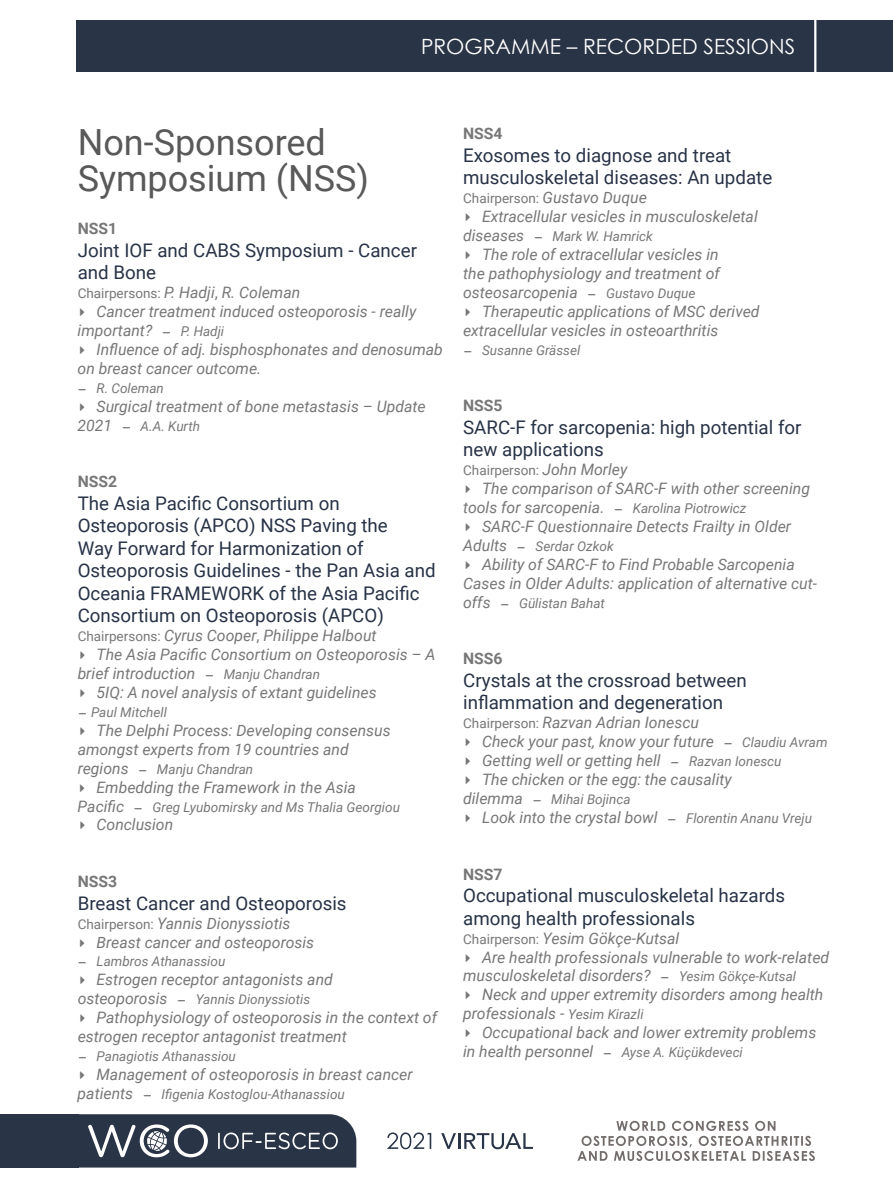
<style>
.page{position:relative;width:893px;height:1187px;background:#fff}
.page>*{position:absolute;margin:0;border:0;box-sizing:border-box;transform-origin:0 0}
.t1{font:36px/36px "Roboto Regular 3";color:#595959}
.t2{font:21px "Century Gothic 3";color:#fff}
.t3{font:18.75px/22.5px "Roboto Regular 3";color:#283347}
.t4{font:18.75px "Roboto Regular 2";color:#283347}
.t5{font:italic 15.75px/18.9px "Roboto";color:#777}
.t6{font:15.75px/18.9px "Roboto Italic 2";color:#777}
.t7{font:700 15.75px "Roboto";color:#777}
.t8{font:italic 13.5px "Roboto";color:#777}
.t9{font:13.5px "Roboto Regular 2";color:#777}
.t10{font:13.5px "Roboto Italic 2";color:#777}
.s1{font-family:"Roboto Regular 2";font-size:13.5px}
.s2{font-family:"Roboto Regular 2"}
.s3{font-family:"Courier"}
.s4{font-size:13.5px}
.s5{font-family:"Courier";font-style:normal}
.s6{font-family:"Courier";font-size:15.75px}
.s7{font-family:"Roboto Italic 2";font-style:normal;font-size:15.75px}
.s8{font-family:"Courier";font-style:normal;font-size:15.75px}
.s9{font-family:"Roboto Regular 2";font-style:normal;font-size:13.5px}
.s10{font-family:"Roboto Italic 2";font-style:normal}
.s11{font-family:"Roboto Regular 2";font-style:normal}
.s12{font-size:15.75px}
.s13{font-family:"Roboto";font-style:italic;font-size:15.75px}
.s14{font-family:"Roboto";font-style:italic;font-size:13.5px}
.s15{font-family:"Roboto Italic 2";font-style:normal;font-size:13.5px}
</style>
<div class="page">
<div style="left:0;top:1114px;width:79px;height:53px;background:#2a3447"></div>
<svg style="left:577px;top:1120px;width:238px;height:40px"></svg>
<svg style="left:79px;top:1114px;width:277px;height:53px;background:#464f5f"></svg>
<svg style="left:387px;top:1132px;width:44px;height:17px"></svg>
<svg style="left:441px;top:1133px;width:92px;height:16px"></svg>
<div style="left:77px;top:20px;width:816px;height:52px;background:#2a3447"></div>
<hr style="left:814px;top:11px;width:2px;height:70px;background:#fff">
<h2 class="t2" style="left:421px;top:32px;width:376px">PROGRAMME – RECORDED SESSIONS</h2>
<h1 class="t1" style="left:78px;top:122px;width:293px">Non-Sponsored<br>Symposium (NSS)</h1>
<p class="t7" style="left:78px;top:218px;width:41px">NSS1</p>
<p class="t3" style="left:78px;top:238px;width:341px">Joint IOF and CABS Symposium - Cancer and Bone</p>
<p class="t6" style="left:78px;top:282px;width:340px"><span class="s1">Chairpersons:</span> P. Hadji<span class="s2">,</span> R. Coleman<br><span class="s3">‣</span> Cancer treatment induced osteoporosis - really important? <span class="s3">-</span> <span class="s4">P. Hadji</span></p>
<p class="t5" style="left:78px;top:339px;width:367px"><span class="s5">‣</span> Influence of adj. bisphosphonates and denosumab on breast cancer outcome.</p>
<p class="t10" style="left:78px;top:378px;width:88px"><span class="s6">-</span> R. Coleman</p>
<p class="t5" style="left:78px;top:396px;width:350px"><span class="s5">‣</span> Surgical treatment of bone metastasis – Update</p>
<p class="t8" style="left:78px;top:416px;width:124px"><span class="s7">2021</span> <span class="s8">-</span> A.A. Kurth</p>
<p class="t7" style="left:78px;top:470px;width:41px">NSS2</p>
<p class="t4" style="left:78px;top:490px;width:264px">The Asia Pacific Consortium on</p>
<p class="t3" style="left:78px;top:513px;width:359px">Osteoporosis (APCO) NSS Paving the<br>Way Forward for Harmonization of<br>Osteoporosis Guidelines - the Pan Asia and</p>
<p class="t4" style="left:78px;top:580px;width:343px">Oceania FRAMEWORK of the Asia Pacific</p>
<p class="t3" style="left:78px;top:603px;width:308px">Consortium on Osteoporosis (APCO)</p>
<p class="t5" style="left:78px;top:625px;width:359px"><span class="s9">Chairpersons:</span> <span class="s10">Cyrus Cooper</span><span class="s11">,</span> Philippe Halbout<br><span class="s5">‣</span> The Asia Pacific Consortium on Osteoporosis – A brief introduction <span class="s5">-</span> <span class="s4">Manju Chandran<br></span><span class="s5">‣</span> 5IQ: A novel analysis of extant guidelines</p>
<p class="t8" style="left:78px;top:702px;width:91px"><span class="s8">-</span> Paul Mitchell</p>
<p class="t5" style="left:78px;top:720px;width:314px"><span class="s5">‣</span> The Delphi Process: Developing consensus amongst experts from 19 countries and</p>
<p class="t8" style="left:78px;top:759px;width:177px"><span class="s7">regions</span> <span class="s8">-</span> Manju Chandran</p>
<p class="t5" style="left:78px;top:777px;width:280px"><span class="s5">‣</span> Embedding the Framework in the Asia</p>
<p class="t8" style="left:78px;top:797px;width:324px"><span class="s12">Pacific</span> <span class="s8">-</span> Greg Lyubomirsky and Ms Thalia Georgiou</p>
<p class="t6" style="left:78px;top:814px;width:97px"><span class="s3">‣</span> Conclusion</p>
<p class="t7" style="left:78px;top:870px;width:41px">NSS3</p>
<p class="t3" style="left:78px;top:891px;width:270px">Breast Cancer and Osteoporosis</p>
<p class="t5" style="left:78px;top:912px;width:214px"><span class="s9">Chairperson:</span> Yannis Dionyssiotis</p>
<p class="t6" style="left:78px;top:931px;width:238px"><span class="s3">‣</span> Breast cancer and osteoporosis</p>
<p class="t8" style="left:78px;top:952px;width:149px"><span class="s8">-</span> Lambros Athanassiou</p>
<p class="t6" style="left:78px;top:969px;width:257px"><span class="s3">‣</span> Estrogen receptor antagonists and</p>
<p class="t8" style="left:78px;top:989px;width:234px"><span class="s7">osteoporosis</span> <span class="s8">-</span> Yannis Dionyssiotis</p>
<p class="t5" style="left:78px;top:1007px;width:361px"><span class="s5">‣</span> Pathophysiology of osteoporosis in the context of</p>
<p class="t6" style="left:78px;top:1026px;width:271px">estrogen receptor antagonist treatment</p>
<p class="t8" style="left:78px;top:1046px;width:160px"><span class="s8">-</span> Panagiotis Athanassiou</p>
<p class="t5" style="left:78px;top:1064px;width:336px"><span class="s5">‣</span> Management of osteoporosis in breast cancer</p>
<p class="t8" style="left:78px;top:1084px;width:269px"><span class="s7">patients</span> <span class="s8">-</span> Ifigenia Kostoglou-Athanassiou</p>
<p class="t7" style="left:463px;top:123px;width:41px">NSS4</p>
<p class="t3" style="left:463px;top:143px;width:311px">Exosomes to diagnose and treat musculoskeletal diseases: An update</p>
<p class="t9" style="left:463px;top:189px;width:185px">Chairperson: <span class="s13">Gustavo Duque</span></p>
<p class="t5" style="left:463px;top:207px;width:296px"><span class="s5">‣</span> Extracellular vesicles in musculoskeletal</p>
<p class="t8" style="left:463px;top:227px;width:191px"><span class="s7">diseases</span> <span class="s8">-</span> Mark W. Hamrick</p>
<p class="t5" style="left:463px;top:244px;width:258px"><span class="s5">‣</span> The role of extracellular vesicles in the pathophysiology and treatment of</p>
<p class="t6" style="left:463px;top:282px;width:234px">osteosarcopenia <span class="s3">-</span> <span class="s14">Gustavo Duque</span></p>
<p class="t5" style="left:463px;top:301px;width:298px"><span class="s5">‣</span> Therapeutic applications of MSC derived extracellular vesicles in osteoarthritis</p>
<p class="t10" style="left:463px;top:340px;width:119px"><span class="s6">-</span> Susanne Grässel</p>
<p class="t7" style="left:463px;top:395px;width:41px">NSS5</p>
<p class="t3" style="left:463px;top:415px;width:340px">SARC-F for sarcopenia: high potential for new applications</p>
<p class="t9" style="left:463px;top:461px;width:166px">Chairperson: <span class="s13">John Morley</span></p>
<p class="t5" style="left:463px;top:478px;width:348px"><span class="s5">‣</span> The comparison of SARC-F with other screening tools for sarcopenia. <span class="s5">-</span> <span class="s4">Karolina Piotrowicz<br></span><span class="s5">‣</span> SARC-F Questionnaire Detects Frailty in Older</p>
<p class="t8" style="left:463px;top:536px;width:152px"><span class="s7">Adults</span> <span class="s8">-</span> Serdar Ozkok</p>
<p class="t5" style="left:463px;top:554px;width:356px"><span class="s5">‣</span> Ability of SARC-F to Find Probable Sarcopenia<br>Cases in Older Adults: application of alternative cut-</p>
<p class="t8" style="left:463px;top:593px;width:143px"><span class="s12">offs</span> <span class="s8">-</span> Gülistan Bahat</p>
<p class="t7" style="left:463px;top:647px;width:41px">NSS6</p>
<p class="t3" style="left:463px;top:668px;width:285px">Crystals at the crossroad between</p>
<p class="t4" style="left:463px;top:689px;width:262px">inflammation and degeneration</p>
<p class="t5" style="left:463px;top:712px;width:366px"><span class="s9">Chairperson:</span> Razvan Adrian Ionescu<br><span class="s5">‣</span> Check your past, know your future <span class="s5">-</span> <span class="s15">Claudiu Avram </span><span class="s5">‣</span> Getting well or getting hell <span class="s5">-</span> <span class="s4">Razvan Ionescu<br></span><span class="s5">‣</span> The chicken or the egg: the causality</p>
<p class="t8" style="left:463px;top:789px;width:169px"><span class="s7">dilemma</span> <span class="s8">-</span> Mihai Bojinca</p>
<p class="t5" style="left:463px;top:807px;width:350px"><span class="s5">‣</span> Look into the crystal bowl <span class="s5">-</span> <span class="s4">Florentin Ananu Vreju</span></p>
<p class="t7" style="left:463px;top:863px;width:41px">NSS7</p>
<p class="t3" style="left:463px;top:883px;width:323px">Occupational musculoskeletal hazards among health professionals</p>
<p class="t5" style="left:463px;top:927px;width:368px"><span class="s9">Chairperson:</span> Yesim Gökçe-Kutsal<br><span class="s5">‣</span> Are health professionals vulnerable to work-related musculoskeletal disorders? <span class="s5">-</span> <span class="s4">Yesim Gökçe-Kutsal<br></span><span class="s5">‣</span> Neck and upper extremity disorders among health professionals <span class="s11">-</span> <span class="s4">Yesim Kirazli<br></span><span class="s5">‣</span> Occupational back and lower extremity problems in health personnel <span class="s5">-</span> <span class="s4">Ayse A. Küçükdeveci</span></p>
</div>
